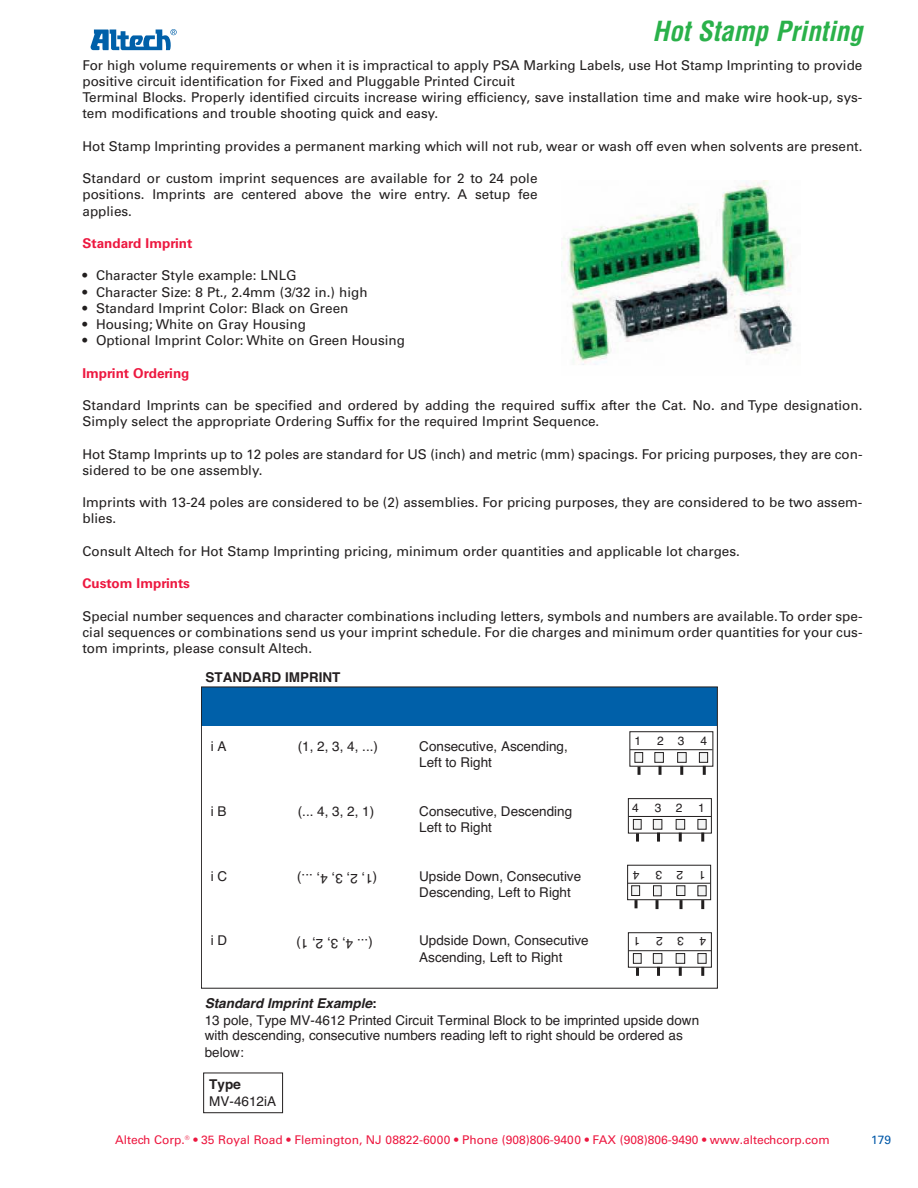
<style>
.page{position:relative;width:918px;height:1188px;background:#fff}
.page>*{position:absolute;margin:0;border:0;box-sizing:border-box;transform-origin:0 0}
.t1{font:italic 700 condensed 27px "Helvetica";color:#2ab14a}
.t2{font:13.5px/16.2px "Univers";color:#221f1f}
.t3{font:13.5px/16.2px "Helvetica";color:#231f20}
.t4{font:700 13.5px "Univers";color:#ed1840}
.t5{font:700 13.5px "Helvetica";color:#231f20}
.t6{font:12px "Univers";color:#ed1840}
.t7{font:12px "Helvetica";color:#231f20}
.t8{font:12px "Univers";color:#0058a8}
.s1{font-weight:700;font-style:italic}
.s2{font-weight:700}
</style>
<div class="page">
<svg style="left:201px;top:686px;width:517px;height:303px"></svg>
<div style="left:633px;top:819px;width:8px;height:10px;background:#f3f4f4"></div>
<div style="left:633px;top:819px;width:9px;height:11px;border:1px solid #221f1f"></div>
<div style="left:698px;top:819px;width:8px;height:10px;background:#f3f4f4"></div>
<div style="left:698px;top:819px;width:9px;height:11px;border:1px solid #221f1f"></div>
<svg style="left:636px;top:833px;width:3px;height:9px"></svg>
<svg style="left:701px;top:833px;width:3px;height:9px"></svg>
<div style="left:653px;top:819px;width:9px;height:10px;background:#f3f4f4"></div>
<div style="left:653px;top:819px;width:9px;height:11px;border:1px solid #221f1f"></div>
<svg style="left:657px;top:833px;width:3px;height:9px"></svg>
<div style="left:676px;top:819px;width:9px;height:10px;background:#f3f4f4"></div>
<div style="left:676px;top:819px;width:9px;height:11px;border:1px solid #221f1f"></div>
<svg style="left:679px;top:833px;width:3px;height:9px"></svg>
<hr style="left:629px;top:816px;width:82px;height:1px;background:#221f1f">
<div style="left:627px;top:865px;width:84px;height:35px;border:1px solid #221f1f"></div>
<div style="left:698px;top:886px;width:8px;height:10px;background:#f3f4f4"></div>
<div style="left:698px;top:885px;width:9px;height:11px;border:1px solid #221f1f"></div>
<svg style="left:656px;top:900px;width:3px;height:9px"></svg>
<svg style="left:701px;top:900px;width:3px;height:9px"></svg>
<div style="left:677px;top:886px;width:8px;height:10px;background:#f3f4f4"></div>
<div style="left:676px;top:885px;width:9px;height:11px;border:1px solid #221f1f"></div>
<svg style="left:680px;top:900px;width:3px;height:9px"></svg>
<div style="left:632px;top:886px;width:8px;height:10px;background:#f3f4f4"></div>
<div style="left:631px;top:885px;width:9px;height:11px;border:1px solid #221f1f"></div>
<div style="left:653px;top:886px;width:8px;height:10px;background:#f3f4f4"></div>
<div style="left:653px;top:885px;width:9px;height:11px;border:1px solid #221f1f"></div>
<svg style="left:635px;top:900px;width:3px;height:8px"></svg>
<hr style="left:628px;top:883px;width:82px;height:1px;background:#221f1f">
<div style="left:629px;top:731px;width:84px;height:36px;border:1px solid #221f1f"></div>
<div style="left:635px;top:753px;width:8px;height:9px;background:#f3f4f4"></div>
<div style="left:635px;top:752px;width:8px;height:11px;border:1px solid #221f1f"></div>
<div style="left:699px;top:753px;width:9px;height:9px;background:#f3f4f4"></div>
<div style="left:699px;top:752px;width:9px;height:11px;border:1px solid #221f1f"></div>
<svg style="left:638px;top:767px;width:3px;height:8px"></svg>
<svg style="left:703px;top:766px;width:3px;height:9px"></svg>
<div style="left:655px;top:753px;width:8px;height:9px;background:#f3f4f4"></div>
<div style="left:654px;top:752px;width:10px;height:11px;border:1px solid #221f1f"></div>
<svg style="left:659px;top:766px;width:3px;height:9px"></svg>
<div style="left:678px;top:753px;width:8px;height:9px;background:#f3f4f4"></div>
<div style="left:677px;top:752px;width:10px;height:11px;border:1px solid #221f1f"></div>
<svg style="left:680px;top:766px;width:3px;height:9px"></svg>
<hr style="left:630px;top:749px;width:83px;height:1px;background:#221f1f">
<div style="left:628px;top:932px;width:84px;height:36px;border:1px solid #221f1f"></div>
<div style="left:633px;top:954px;width:8px;height:9px;background:#f3f4f4"></div>
<div style="left:633px;top:953px;width:9px;height:11px;border:1px solid #221f1f"></div>
<div style="left:698px;top:954px;width:8px;height:9px;background:#f3f4f4"></div>
<div style="left:698px;top:953px;width:9px;height:11px;border:1px solid #221f1f"></div>
<svg style="left:636px;top:968px;width:3px;height:8px"></svg>
<svg style="left:701px;top:967px;width:3px;height:9px"></svg>
<div style="left:653px;top:954px;width:9px;height:9px;background:#f3f4f4"></div>
<div style="left:653px;top:953px;width:9px;height:11px;border:1px solid #221f1f"></div>
<svg style="left:657px;top:967px;width:3px;height:9px"></svg>
<div style="left:676px;top:954px;width:9px;height:9px;background:#f3f4f4"></div>
<div style="left:676px;top:953px;width:9px;height:11px;border:1px solid #221f1f"></div>
<svg style="left:679px;top:967px;width:3px;height:9px"></svg>
<hr style="left:629px;top:950px;width:82px;height:1px;background:#221f1f">
<div style="left:203px;top:1073px;width:80px;height:40px;border:1px solid #221f1f"></div>
<img style="left:561px;top:181px;width:232px;height:184px">
<svg style="left:91px;top:29px;width:86px;height:21px"></svg>
<h1 class="t1" style="left:653px;top:21px;width:217px">Hot Stamp Printing</h1>
<p class="t2" style="left:82px;top:58px;width:781px">For high volume requirements or when it is impractical to apply PSA Marking Labels, use Hot Stamp Imprinting to provide positive circuit identification for Fixed and Pluggable Printed Circuit<br>Terminal Blocks. Properly identified circuits increase wiring efficiency, save installation time and make wire hook-up, sys&shy;tem modifications and trouble shooting quick and easy.</p>
<p class="t2" style="left:82px;top:139px;width:782px">Hot Stamp Imprinting provides a permanent marking which will not rub, wear or wash off even when solvents are present.</p>
<p class="t2" style="left:82px;top:171px;width:457px;text-align:justify">Standard or custom imprint sequences are available for 2 to 24 pole positions. Imprints are centered above the wire entry. A setup fee applies.</p>
<p class="t4" style="left:82px;top:238px;width:111px">Standard Imprint</p>
<p class="t2" style="left:82px;top:269px;width:216px">• Character Style example: LNLG</p>
<p class="t2" style="left:82px;top:285px;width:287px">• Character Size: 8 Pt., 2.4mm (3/32 in.) high</p>
<p class="t2" style="left:82px;top:301px;width:267px">• Standard Imprint Color: Black on Green</p>
<p class="t2" style="left:82px;top:317px;width:225px">• Housing; White on Gray Housing</p>
<p class="t2" style="left:82px;top:333px;width:324px">• Optional Imprint Color: White on Green Housing</p>
<p class="t4" style="left:82px;top:368px;width:109px">Imprint Ordering</p>
<p class="t2" style="left:82px;top:398px;width:781px">Standard Imprints can be specified and ordered by adding the required suffix after the Cat. No. and Type designation.<br>Simply select the appropriate Ordering Suffix for the required Imprint Sequence.</p>
<p class="t2" style="left:82px;top:447px;width:782px">Hot Stamp Imprints up to 12 poles are standard for US (inch) and metric (mm) spacings. For pricing purposes, they are con&shy;sidered to be one assembly.</p>
<p class="t2" style="left:82px;top:495px;width:781px">Imprints with 13-24 poles are considered to be (2) assemblies. For pricing purposes, they are considered to be two assem&shy;blies.</p>
<p class="t2" style="left:82px;top:544px;width:659px">Consult Altech for Hot Stamp Imprinting pricing, minimum order quantities and applicable lot charges.</p>
<p class="t4" style="left:82px;top:578px;width:109px">Custom Imprints</p>
<p class="t2" style="left:82px;top:609px;width:782px;text-align:justify">Special number sequences and character combinations including letters, symbols and numbers are available.To order spe&shy;cial sequences or combinations send us your imprint schedule. For die charges and minimum order quantities for your cus&shy;tom imprints, please consult Altech.</p>
<p class="t5" style="left:206px;top:672px;width:137px">STANDARD IMPRINT</p>
<p class="t3" style="left:211px;top:739px;width:17px">i A</p>
<p class="t3" style="left:298px;top:739px;width:82px">(1, 2, 3, 4, ...)</p>
<p class="t3" style="left:419px;top:739px;width:150px">Consecutive, Ascending,<br>Left to Right</p>
<p class="t3" style="left:211px;top:805px;width:17px">i B</p>
<p class="t3" style="left:298px;top:805px;width:78px">(... 4, 3, 2, 1)</p>
<p class="t3" style="left:419px;top:805px;width:154px;line-height:15.8px">Consecutive, Descending<br>Left to Right</p>
<p class="t3" style="left:419px;top:869px;width:164px">U ed i sp D wo C, n ev i t ucesno</p>
<p class="t3" style="left:211px;top:869px;width:18px">Ci</p>
<p class="t3" style="left:377px;top:886px;width:82px;rotate:-180deg">(1, 2, 3, 4, ...)</p>
<p class="t3" style="left:211px;top:934px;width:18px">Di</p>
<p class="t3" style="left:373px;top:951px;width:78px;rotate:-180deg">(... 4, 3, 2, 1)</p>
<p class="t3" style="left:419px;top:886px;width:153px">Descending, Left to Right</p>
<p class="t3" style="left:419px;top:934px;width:171px">U ed i sdp D wo C, n ev i t ucesno</p>
<p class="t3" style="left:419px;top:950px;width:145px">Ascending, Left to Right</p>
<p class="t7" style="left:635px;top:736px;width:8px">1</p>
<p class="t7" style="left:657px;top:736px;width:29px">2 3</p>
<p class="t7" style="left:700px;top:736px;width:8px">4</p>
<p class="t7" style="left:632px;top:803px;width:8px">4</p>
<p class="t7" style="left:655px;top:803px;width:29px">3 2</p>
<p class="t7" style="left:698px;top:803px;width:8px">1</p>
<p class="t7" style="left:640px;top:880px;width:8px;rotate:-180deg">4</p>
<p class="t7" style="left:683px;top:880px;width:29px;rotate:-180deg">2 3</p>
<p class="t7" style="left:706px;top:880px;width:8px;rotate:-180deg">1</p>
<p class="t7" style="left:640px;top:946px;width:8px;rotate:-180deg">1</p>
<p class="t7" style="left:684px;top:946px;width:29px;rotate:-180deg">3 2</p>
<p class="t7" style="left:706px;top:946px;width:8px;rotate:-180deg">4</p>
<p class="t3" style="left:205px;top:997px;width:496px"><span class="s1">Standard Imprint Example</span><span class="s2">:<br></span>13 pole, Type MV-4612 Printed Circuit Terminal Block to be imprinted upside down with descending, consecutive numbers reading left to right should be ordered as below:</p>
<p class="t5" style="left:209px;top:1079px;width:33px">Type</p>
<p class="t3" style="left:209px;top:1094px;width:68px">MV-4612iA</p>
<p class="t6" style="left:115px;top:1135px;width:716px">Altech Corp.<sup>®</sup> • 35 Royal Road • Flemington, NJ 08822-6000 • Phone (908)806-9400 • FAX (908)806-9490 • www.altechcorp.com</p>
<p class="t8" style="left:871px;top:1135px;width:22px">179</p>
</div>
